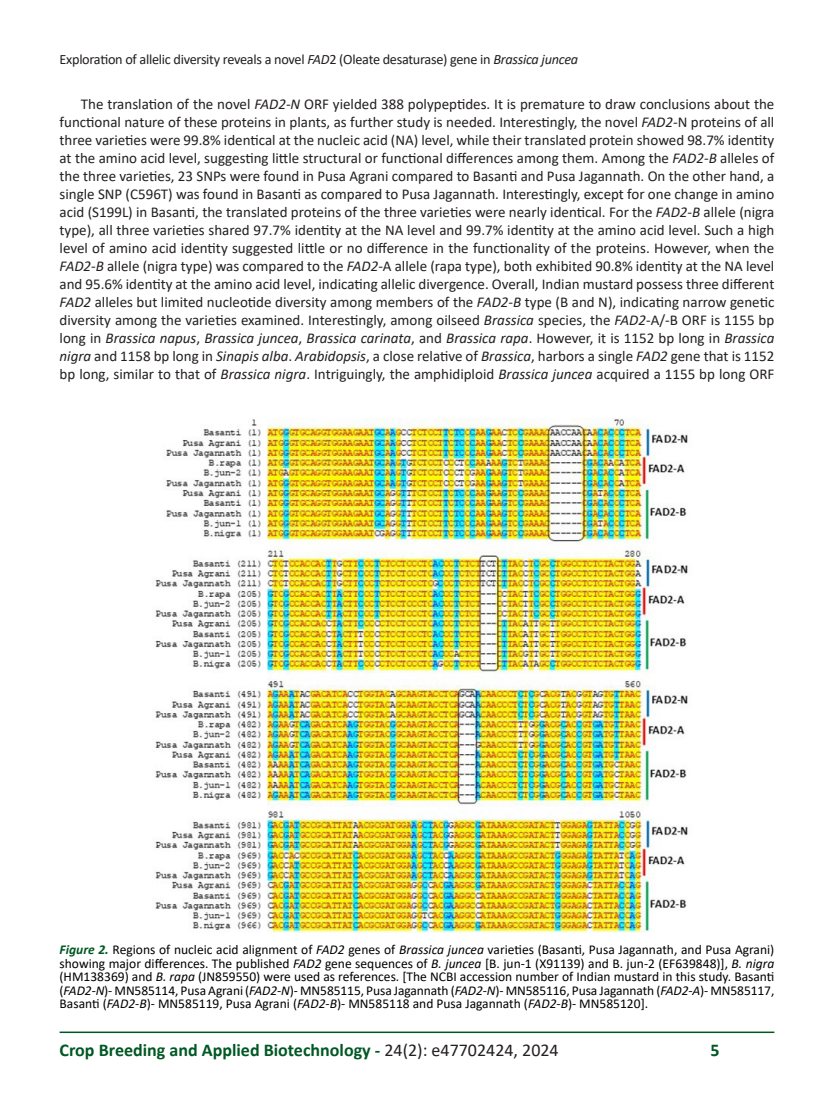
<style>
.page{position:relative;width:834px;height:1106px;background:#fff}
.page>*{position:absolute;margin:0;border:0;box-sizing:border-box;transform-origin:0 0}
.t1{font:700 18px "Calibri";color:#005824}
.CORPO_DE_TEXTO{font:15px/18px "Calibri";color:#231f20;text-align:justify}
.t2{font:14.25px "Calibri";letter-spacing:-.02em;color:#231f20}
.FIGURAS_E_TABELAS{font:13.5px/13.5px "Calibri";color:#000;text-align:justify}
.s1{font-style:italic}
.s2{font-weight:700;font-style:italic;color:#005824}
.s3{font-weight:400;color:#231f20}
</style>
<div class="page">
<hr style="left:60px;top:1031px;width:714px;height:2px;background:#005824">
<img style="left:155px;top:418px;width:533px;height:514px">
<p class="t2" style="left:60px;top:49px;width:520px">Exploration of allelic diversity reveals a novel <span class="s1">FAD</span>2 (Oleate desaturase) gene in <span class="s1">Brassica juncea</span></p>
<p class="CORPO_DE_TEXTO" style="left:60px;top:95px;width:716px;text-indent:21px">The translation of the novel <span class="s1">FAD2-N</span> ORF yielded 388 polypeptides. It is premature to draw conclusions about the functional nature of these proteins in plants, as further study is needed. Interestingly, the novel <span class="s1">FAD2-</span>N proteins of all three varieties were 99.8% identical at the nucleic acid (NA) level, while their translated protein showed 98.7% identity at the amino acid level, suggesting little structural or functional differences among them. Among the <span class="s1">FAD2-B</span> alleles of the three varieties, 23 SNPs were found in Pusa Agrani compared to Basanti and Pusa Jagannath. On the other hand, a single SNP (C596T) was found in Basanti as compared to Pusa Jagannath. Interestingly, except for one change in amino acid (S199L) in Basanti, the translated proteins of the three varieties were nearly identical. For the <span class="s1">FAD2-B</span> allele (nigra type), all three varieties shared 97.7% identity at the NA level and 99.7% identity at the amino acid level. Such a high level of amino acid identity suggested little or no difference in the functionality of the proteins. However, when the <span class="s1">FAD2-B</span> allele (nigra type) was compared to the <span class="s1">FAD2</span>-A allele (rapa type), both exhibited 90.8% identity at the NA level and 95.6% identity at the amino acid level, indicating allelic divergence. Overall, Indian mustard possess three different <span class="s1">FAD2</span> alleles but limited nucleotide diversity among members of the <span class="s1">FAD2-B</span> type (B and N), indicating narrow genetic diversity among the varieties examined. Interestingly, among oilseed <span class="s1">Brassica</span> species, the <span class="s1">FAD2</span>-A/-B ORF is 1155 bp long in <span class="s1">Brassica napus</span>, <span class="s1">Brassica juncea</span>, <span class="s1">Brassica carinata</span>, and <span class="s1">Brassica rapa</span>. However, it is 1152 bp long in <span class="s1">Brassica nigra</span> and 1158 bp long in <span class="s1">Sinapis alba</span>. <span class="s1">Arabidopsis</span>, a close relative of <span class="s1">Brassica</span>, harbors a single <span class="s1">FAD2</span> gene that is 1152 bp long, similar to that of <span class="s1">Brassica nigra</span>. Intriguingly, the amphidiploid <span class="s1">Brassica juncea</span> acquired a 1155 bp long ORF</p>
<p class="FIGURAS_E_TABELAS" style="left:60px;top:942px;width:716px"><span class="s2">Figure 2.</span> Regions of nucleic acid alignment of <span class="s1">FAD2</span> genes of <span class="s1">Brassica juncea</span> varieties (Basanti, Pusa Jagannath, and Pusa Agrani) showing major differences. The published <span class="s1">FAD2</span> gene sequences of <span class="s1">B. juncea</span> [B. jun-1 (X91139) and B. jun-2 (EF639848)], <span class="s1">B. nigra </span>(HM138369) and <span class="s1">B. rapa</span> (JN859550) were used as references. [The NCBI accession number of Indian mustard in this study. Basanti (<span class="s1">FAD2-N</span>)- MN585114, Pusa Agrani (<span class="s1">FAD2-N</span>)- MN585115, Pusa Jagannath (<span class="s1">FAD2-N</span>)- MN585116, Pusa Jagannath (<span class="s1">FAD2-A</span>)- MN585117, Basanti (<span class="s1">FAD2-B</span>)- MN585119, Pusa Agrani (<span class="s1">FAD2-B</span>)- MN585118 and Pusa Jagannath (<span class="s1">FAD2-B</span>)- MN585120].</p>
<p class="t1" style="left:60px;top:1037px;width:500px">Crop Breeding and Applied Biotechnology - <span class="s3">24(2): e47702424, 2024</span></p>
<p class="t1" style="left:710px;top:1037px;width:11px">5</p>
</div>
